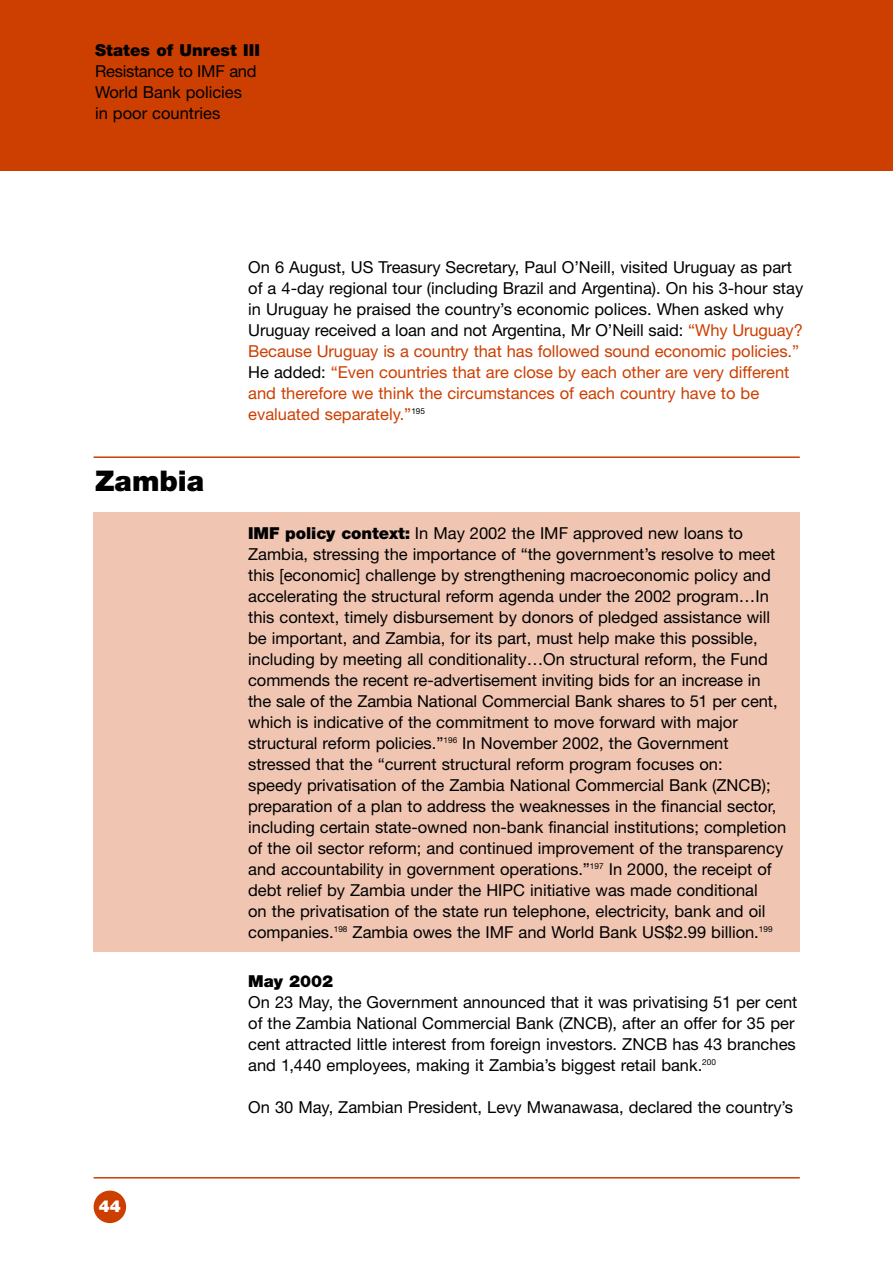
<style>
.page{position:relative;width:893px;height:1263px;background:#fff}
.page>*{position:absolute;margin:0;border:0;box-sizing:border-box;transform-origin:0 0}
.t1{font:900 28.5px "Helvetica Neue";color:#000}
.t2{font:16.5px/21px "Helvetica Neue";color:#000}
.t3{font:900 16.5px "Helvetica Neue";letter-spacing:.005em;color:#000}
.t4{font:900 16.5px "Helvetica Neue";color:#fff}
.s1{color:#cc3f00}
.s2{font-weight:900}
</style>
<div class="page">
<hr style="left:94px;top:1177px;width:705px;height:2px;background:#cc3f00">
<div style="left:0;top:0;width:892px;height:170px;background:#cc3f00"></div>
<div style="left:94px;top:1191px;width:32px;height:32px;background:#cc3f00;border-radius:50%"></div>
<hr style="left:94px;top:456px;width:705px;height:2px;background:#cc3f00">
<div style="left:94px;top:512px;width:705px;height:440px;background:#f0c6b3"></div>
<p class="t3" style="left:95px;top:44px;width:166px">States of Unrest III</p>
<p class="t2" style="left:95px;top:62px;width:163px">Resistance to IMF and<br>World Bank policies in poor countries</p>
<h1 class="t1" style="left:95px;top:471px;width:111px">Zambia</h1>
<p class="t4" style="left:99px;top:1201px;width:24px">44</p>
<p class="t2" style="left:248px;top:258px;width:556px">On 6 August, US Treasury Secretary, Paul O’Neill, visited Uruguay as part of a 4-day regional tour (including Brazil and Argentina). On his 3-hour stay in Uruguay he praised the country’s economic polices. When asked why Uruguay received a loan and not Argentina, Mr O’Neill said: <span class="s1">“Why Uruguay?<br>Because Uruguay is a country that has followed sound economic policies.” </span>He added: <span class="s1">“Even countries that are close by each other are very different and therefore we think the circumstances of each country have to be evaluated separately.”</span><sup>195</sup></p>
<p class="t2" style="left:248px;top:524px;width:539px"><span class="s2">IMF policy context:</span> In May 2002 the IMF approved new loans to Zambia, stressing the importance of “the government’s resolve to meet this [economic] challenge by strengthening macroeconomic policy and accelerating the structural reform agenda under the 2002 program…In this context, timely disbursement by donors of pledged assistance will be important, and Zambia, for its part, must help make this possible, including by meeting all conditionality…On structural reform, the Fund commends the recent re-advertisement inviting bids for an increase in the sale of the Zambia National Commercial Bank shares to 51 per cent, which is indicative of the commitment to move forward with major structural reform policies.”<sup>196</sup> In November 2002, the Government stressed that the “current structural reform program focuses on:<br>speedy privatisation of the Zambia National Commercial Bank (ZNCB); preparation of a plan to address the weaknesses in the financial sector, including certain state-owned non-bank financial institutions; completion of the oil sector reform; and continued improvement of the transparency and accountability in government operations.”<sup>197</sup> In 2000, the receipt of debt relief by Zambia under the HIPC initiative was made conditional<br>on the privatisation of the state run telephone, electricity, bank and oil companies.<sup>198</sup> Zambia owes the IMF and World Bank US$2.99 billion.<sup>199</sup></p>
<p class="t3" style="left:248px;top:975px;width:86px">May 2002</p>
<p class="t2" style="left:248px;top:993px;width:550px">On 23 May, the Government announced that it was privatising 51 per cent of the Zambia National Commercial Bank (ZNCB), after an offer for 35 per cent attracted little interest from foreign investors. ZNCB has 43 branches and 1,440 employees, making it Zambia’s biggest retail bank.<sup>200</sup></p>
<p class="t2" style="left:248px;top:1098px;width:546px">On 30 May, Zambian President, Levy Mwanawasa, declared the country’s</p>
</div>
